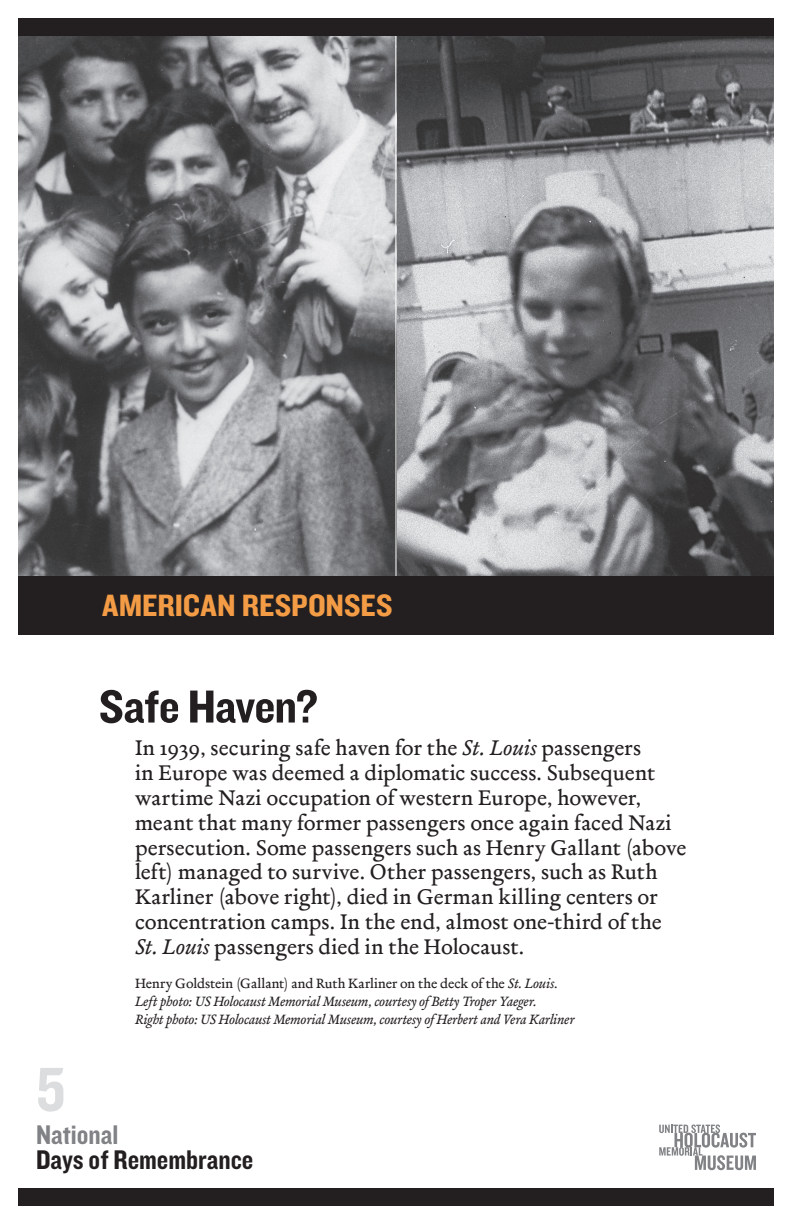
<style>
.page{position:relative;width:792px;height:1224px;background:#fff}
.page>*{position:absolute;margin:0;border:0;box-sizing:border-box;transform-origin:0 0}
.t1{font:64px "Knockout 50 Welterweight";color:#dcdddf}
.t2{font:48px "Knockout 50 Welterweight";letter-spacing:-.02em;color:#231f20;scale:1.07 1}
.t3{font:32px "Knockout 50 Welterweight";color:#f39c45;scale:1.07 1}
.t4{font:28px "Knockout 50 Welterweight";color:#231f20}
.t5{font:28px "Knockout 50 Welterweight";color:#808285}
.t6{font:22px/25px "Merlo Roman Osf";letter-spacing:.005em;color:#231f20}
.t7{font:14px/18px "Merlo Italic Osf";letter-spacing:-.01em;color:#231f20}
.t8{font:14px "Merlo Roman Osf";color:#231f20}
.s1{font-family:"Merlo Italic Osf"}
</style>
<div class="page">
<img style="left:397px;top:36px;width:376px;height:540px">
<img style="left:18px;top:36px;width:377px;height:540px">
<div style="left:18px;top:1188px;width:756px;height:18px;background:#231f20"></div>
<div style="left:18px;top:18px;width:756px;height:18px;background:#231f20"></div>
<div style="left:18px;top:576px;width:756px;height:59px;background:#231f20"></div>
<svg style="left:659px;top:1124px;width:97px;height:46px"></svg>
<h3 class="t3" style="left:102px;top:584px;width:273px">American Responses</h3>
<h1 class="t1" style="left:36px;top:1047px;width:31px">5</h1>
<h2 class="t2" style="left:99px;top:675px;width:206px">Safe Haven?</h2>
<p class="t6" style="left:135px;top:736px;width:553px">In 1939, securing safe haven for the <span class="s1">St. Louis</span> passengers<br>in Europe was deemed a diplomatic success. Subsequent wartime Nazi occupation of western Europe, however, meant that many former passengers once again faced Nazi persecution. Some passengers such as Henry Gallant (above left) managed to survive. Other passengers, such as Ruth Karliner (above right), died in German killing centers or concentration camps. In the end, almost one-third of the <span class="s1">St. Louis</span> passengers died in the Holocaust.</p>
<p class="t8" style="left:135px;top:975px;width:424px">Henry Goldstein (Gallant) and Ruth Karliner on the deck of the <span class="s1">St. Louis</span>.</p>
<p class="t7" style="left:135px;top:992px;width:441px">Left photo: US Holocaust Memorial Museum, courtesy of Betty Troper Yaeger.<br>Right photo: US Holocaust Memorial Museum, courtesy of Herbert and Vera Karliner</p>
<p class="t5" style="left:36px;top:1116px;width:84px">National</p>
<p class="t4" style="left:36px;top:1141px;width:219px">Days of Remembrance</p>
</div>
